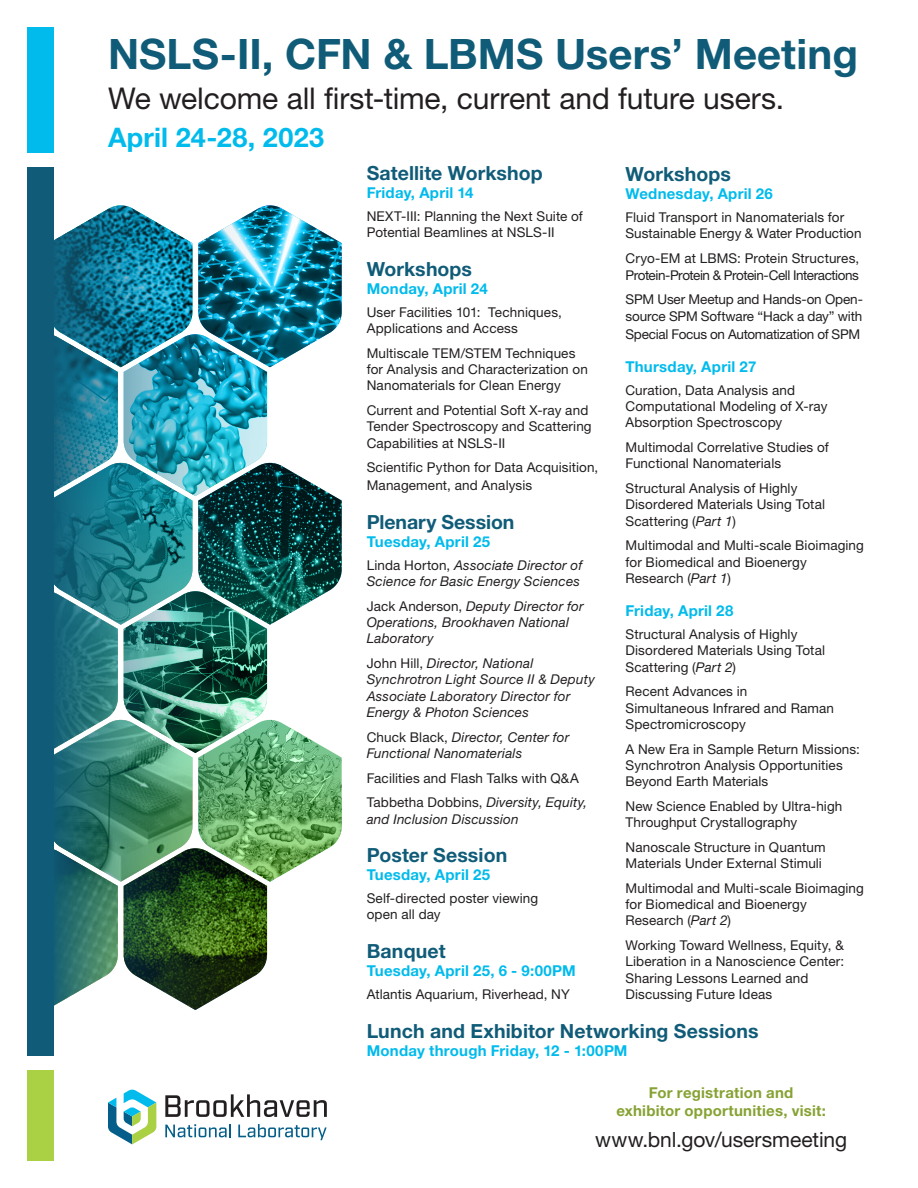
<style>
.page{position:relative;width:918px;height:1188px;background:#fff}
.page>*{position:absolute;margin:0;border:0;box-sizing:border-box;transform-origin:0 0}
.Headline{font:700 42px "Helvetica Neue LT Std";color:#105c78}
.Secondary_Headline{font:30px "Helvetica Neue LT Std";letter-spacing:-.005em;color:#231f20}
.Subhead{font:700 27px "Helvetica Neue LT Std";letter-spacing:.01em;color:#00bbec}
.t1{font:21px "Helvetica Neue LT Std";color:#231f20}
.High-Level_Topic{font:700 19.5px "Helvetica Neue LT Std";letter-spacing:.005em;color:#105c78}
.Subhead-2{font:700 15px "Helvetica Neue LT Std";letter-spacing:.015em;color:#00bbec}
.Body{font:700 15px/18px "Helvetica Neue LT Std";letter-spacing:.015em;color:#86a232;text-align:center}
.Body-2{font:13.5px/16.2px "Helvetica Neue LT Std";letter-spacing:.01em;color:#231f20}
.Body_-_Names{font:italic 13.5px/16.2px "Helvetica Neue LT Std";letter-spacing:.015em;color:#231f20}
.Body-3{font:13.5px/16.2px "Helvetica Neue LT Std";letter-spacing:-.03em;color:#231f20}
.Body-4{font:13.5px/16.2px "Helvetica Neue LT Std";letter-spacing:-.01em;color:#231f20}
.Body-5{font:13.5px "Helvetica Neue LT Std";letter-spacing:-.02em;color:#231f20}
.s1{font-style:italic}
.s2{font-style:normal}
</style>
<div class="page">
<img style="left:54px;top:205px;width:288px;height:805px">
<div style="left:27px;top:167px;width:27px;height:889px;background:#105c78"></div>
<div style="left:27px;top:1070px;width:27px;height:91px;background:#aad043"></div>
<div style="left:27px;top:27px;width:27px;height:126px;background:#00bbec"></div>
<svg style="left:108px;top:1090px;width:48px;height:54px"></svg>
<svg style="left:165px;top:1124px;width:66px;height:13px"></svg>
<svg style="left:238px;top:1124px;width:89px;height:16px"></svg>
<svg style="left:165px;top:1094px;width:162px;height:23px"></svg>
<p class="Headline" style="left:108px;top:28px;width:752px">NSLS-II, CFN &amp; LBMS Users’ Meeting</p>
<p class="Secondary_Headline" style="left:108px;top:80px;width:678px">We welcome all first-time, current and future users.</p>
<p class="Subhead" style="left:108px;top:121px;width:218px">April 24-28, 2023</p>
<p class="High-Level_Topic" style="left:367px;top:161px;width:177px">Satellite Workshop</p>
<p class="Subhead-2" style="left:367px;top:184px;width:108px">Friday, April 14</p>
<p class="Body-2" style="left:367px;top:208px;width:218px">NEXT-III: Planning the Next Suite of<br>Potential Beamlines at NSLS-II</p>
<p class="High-Level_Topic" style="left:626px;top:162px;width:107px">Workshops</p>
<p class="Subhead-2" style="left:626px;top:185px;width:149px">Wednesday, April 26</p>
<p class="Body-2" style="left:626px;top:209px;width:238px">Fluid Transport in Nanomaterials for<br>Sustainable Energy &amp; Water Production</p>
<p class="Body-3" style="left:626px;top:250px;width:235px">Cryo-EM at LBMS: Protein Structures,<br>Protein-Protein &amp; Protein-Cell Interactions</p>
<p class="Body-4" style="left:626px;top:291px;width:239px">SPM User Meetup and Hands-on Open&shy;source SPM Software “Hack a day” with</p>
<p class="Body-5" style="left:626px;top:326px;width:236px">Special Focus on Automatization of SPM</p>
<p class="Subhead-2" style="left:626px;top:357px;width:132px">Thursday, April 27</p>
<p class="Body-2" style="left:626px;top:382px;width:203px">Curation, Data Analysis and<br>Computational Modeling of X-ray<br>Absorption Spectroscopy</p>
<p class="Body-2" style="left:626px;top:439px;width:205px">Multimodal Correlative Studies of<br>Functional Nanomaterials</p>
<p class="Body-2" style="left:626px;top:480px;width:201px">Structural Analysis of Highly<br>Disordered Materials Using Total<br>Scattering (<span class="s1">Part 1</span>)</p>
<p class="Body-2" style="left:626px;top:537px;width:240px">Multimodal and Multi-scale Bioimaging for Biomedical and Bioenergy<br>Research (<span class="s1">Part 1</span>)</p>
<p class="Subhead-2" style="left:626px;top:602px;width:109px">Friday, April 28</p>
<p class="Body-2" style="left:626px;top:626px;width:201px">Structural Analysis of Highly<br>Disordered Materials Using Total<br>Scattering (<span class="s1">Part 2</span>)</p>
<p class="Body-2" style="left:626px;top:683px;width:210px">Recent Advances in<br>Simultaneous Infrared and Raman<br>Spectromicroscopy</p>
<p class="Body-2" style="left:626px;top:741px;width:236px">A New Era in Sample Return Missions:<br>Synchrotron Analysis Opportunities<br>Beyond Earth Materials</p>
<p class="Body-2" style="left:626px;top:798px;width:218px">New Science Enabled by Ultra-high<br>Throughput Crystallography</p>
<p class="Body-2" style="left:626px;top:839px;width:202px">Nanoscale Structure in Quantum<br>Materials Under External Stimuli</p>
<p class="Body-2" style="left:626px;top:880px;width:240px">Multimodal and Multi-scale Bioimaging for Biomedical and Bioenergy<br>Research (<span class="s1">Part 2</span>)</p>
<p class="Body-2" style="left:626px;top:937px;width:220px">Working Toward Wellness, Equity, &amp;<br>Liberation in a Nanoscience Center:<br>Sharing Lessons Learned and<br>Discussing Future Ideas</p>
<p class="High-Level_Topic" style="left:367px;top:1019px;width:393px">Lunch and Exhibitor Networking Sessions</p>
<p class="Subhead-2" style="left:367px;top:1042px;width:262px">Monday through Friday, 12 - 1:00PM</p>
<p class="Body" style="left:616px;top:1083px;width:211px">For registration and exhibitor opportunities, visit:</p>
<p class="t1" style="left:595px;top:1127px;width:254px">www.bnl.gov/usersmeeting</p>
<p class="High-Level_Topic" style="left:367px;top:257px;width:107px">Workshops</p>
<p class="Subhead-2" style="left:367px;top:279px;width:123px">Monday, April 24</p>
<p class="Body-2" style="left:367px;top:304px;width:197px">User Facilities 101: Techniques,<br>Applications and Access</p>
<p class="Body-2" style="left:367px;top:345px;width:223px">Multiscale TEM/STEM Techniques for Analysis and Characterization on<br>Nanomaterials for Clean Energy</p>
<p class="Body-2" style="left:367px;top:402px;width:226px">Current and Potential Soft X-ray and<br>Tender Spectroscopy and Scattering<br>Capabilities at NSLS-II</p>
<p class="Body-2" style="left:367px;top:458px;width:233px;line-height:18px">Scientific Python for Data Acquisition,<br>Management, and Analysis</p>
<p class="High-Level_Topic" style="left:367px;top:510px;width:149px">Plenary Session</p>
<p class="Subhead-2" style="left:367px;top:532px;width:125px">Tuesday, April 25</p>
<p class="Body_-_Names" style="left:367px;top:557px;width:217px"><span class="s2">Linda Horton,</span> Associate Director of<br>Science for Basic Energy Sciences</p>
<p class="Body_-_Names" style="left:367px;top:598px;width:218px"><span class="s2">Jack Anderson,</span> Deputy Director for<br>Operations, Brookhaven National<br>Laboratory</p>
<p class="Body_-_Names" style="left:367px;top:655px;width:230px"><span class="s2">John Hill,</span> Director, National<br>Synchrotron Light Source II &amp; Deputy<br>Associate Laboratory Director for<br>Energy &amp; Photon Sciences</p>
<p class="Body_-_Names" style="left:367px;top:728px;width:204px"><span class="s2">Chuck Black,</span> Director, Center for<br>Functional Nanomaterials</p>
<p class="Body-2" style="left:367px;top:770px;width:214px">Facilities and Flash Talks with Q&amp;A</p>
<p class="Body_-_Names" style="left:367px;top:794px;width:222px"><span class="s2">Tabbetha Dobbins,</span> Diversity, Equity, and Inclusion Discussion</p>
<p class="High-Level_Topic" style="left:367px;top:843px;width:142px">Poster Session</p>
<p class="Subhead-2" style="left:367px;top:866px;width:125px">Tuesday, April 25</p>
<p class="Body-2" style="left:367px;top:890px;width:173px">Self-directed poster viewing open all day</p>
<p class="High-Level_Topic" style="left:367px;top:939px;width:80px">Banquet</p>
<p class="Subhead-2" style="left:367px;top:961px;width:211px">Tuesday, April 25, 6 - 9:00PM</p>
<p class="Body-2" style="left:367px;top:986px;width:205px">Atlantis Aquarium, Riverhead, NY</p>
</div>
